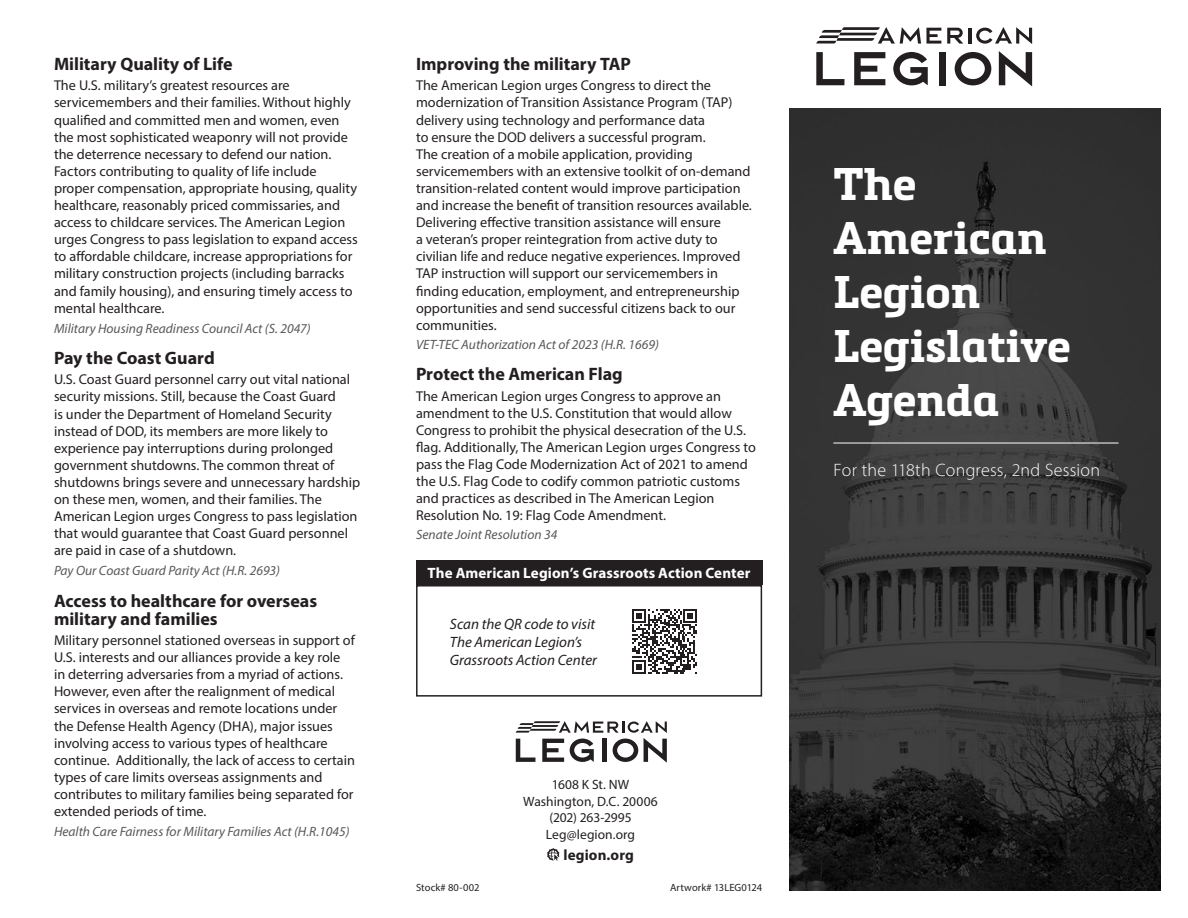
<style>
.page{position:relative;width:1188px;height:918px;background:#fff}
.page>*{position:absolute;margin:0;border:0;box-sizing:border-box;transform-origin:0 0}
.Body{font:700 45px/54px "Metronic Slab Pro";color:#fff}
.Subhead{font:700 18px/18px "Myriad Pro";color:#231f20}
.t1{font:300 18px "Myriad Pro";letter-spacing:.01em;color:#fff}
.Resolution{font:italic 15px/18px "Myriad Pro";color:#231f20}
.Subhead-2{font:700 15px "Myriad Pro";letter-spacing:.005em;color:#fff}
.t2{font:700 15px "Myriad Pro";letter-spacing:.005em;color:#231f20}
.Body-2{font:14.25px/17.1px "Myriad Pro";color:#231f20}
.Resolution-2{font:italic 13.5px "Myriad Pro";color:#57585a}
.t3{font:13.5px "Myriad Pro";color:#231f20}
.Subhead-3{font:10.5px "Myriad Pro";letter-spacing:.01em;color:#231f20}
</style>
<div class="page">
<div style="left:416px;top:585px;width:346px;height:112px;border:2px solid #231f20"></div>
<img style="left:789px;top:108px;width:372px;height:783px">
<hr style="left:833px;top:443px;width:286px;height:1px;background:#fff">
<svg style="left:816px;top:52px;width:28px;height:33px"></svg>
<svg style="left:854px;top:52px;width:31px;height:33px"></svg>
<svg style="left:893px;top:52px;width:35px;height:33px"></svg>
<div style="left:939px;top:52px;width:7px;height:33px;background:#231f20"></div>
<svg style="left:955px;top:52px;width:36px;height:33px"></svg>
<svg style="left:999px;top:51px;width:33px;height:35px"></svg>
<svg style="left:947px;top:28px;width:16px;height:16px"></svg>
<hr style="left:968px;top:28px;width:3px;height:16px;background:#231f20">
<svg style="left:976px;top:27px;width:56px;height:17px"></svg>
<svg style="left:816px;top:27px;width:125px;height:17px"></svg>
<svg style="left:547px;top:848px;width:12px;height:13px"></svg>
<svg style="left:516px;top:721px;width:151px;height:42px"></svg>
<svg style="left:632px;top:609px;width:65px;height:65px"></svg>
<div style="left:416px;top:560px;width:346px;height:25px;background:#231f20"></div>
<p class="Subhead" style="left:54px;top:55px;width:180px">Military Quality of Life</p>
<p class="Body-2" style="left:54px;top:77px;width:305px">The U.S. military’s greatest resources are servicemembers and their families. Without highly qualified and committed men and women, even the most sophisticated weaponry will not provide the deterrence necessary to defend our nation.<br>Factors contributing to quality of life include proper compensation, appropriate housing, quality healthcare, reasonably priced commissaries, and access to childcare services. The American Legion urges Congress to pass legislation to expand access to affordable childcare, increase appropriations for military construction projects (including barracks and family housing), and ensuring timely access to mental healthcare.</p>
<p class="Resolution-2" style="left:54px;top:320px;width:258px">Military Housing Readiness Council Act (S. 2047)</p>
<p class="Subhead" style="left:54px;top:349px;width:162px">Pay the Coast Guard</p>
<p class="Body-2" style="left:54px;top:371px;width:308px">U.S. Coast Guard personnel carry out vital national security missions. Still, because the Coast Guard<br>is under the Department of Homeland Security instead of DOD, its members are more likely to experience pay interruptions during prolonged government shutdowns. The common threat of shutdowns brings severe and unnecessary hardship on these men, women, and their families. The American Legion urges Congress to pass legislation that would guarantee that Coast Guard personnel are paid in case of a shutdown.</p>
<p class="Resolution-2" style="left:54px;top:563px;width:228px">Pay Our Coast Guard Parity Act (H.R. 2693)</p>
<p class="Subhead" style="left:54px;top:591px;width:265px">Access to healthcare for overseas military and families</p>
<p class="Body-2" style="left:54px;top:631px;width:302px">Military personnel stationed overseas in support of U.S. interests and our alliances provide a key role in deterring adversaries from a myriad of actions.<br>However, even after the realignment of medical services in overseas and remote locations under the Defense Health Agency (DHA), major issues involving access to various types of healthcare continue. Additionally, the lack of access to certain types of care limits overseas assignments and contributes to military families being separated for extended periods of time.</p>
<p class="Resolution-2" style="left:54px;top:823px;width:297px">Health Care Fairness for Military Families Act (H.R.1045)</p>
<p class="Subhead" style="left:416px;top:55px;width:216px">Improving the military TAP</p>
<p class="Body-2" style="left:416px;top:77px;width:337px">The American Legion urges Congress to direct the modernization of Transition Assistance Program (TAP) delivery using technology and performance data<br>to ensure the DOD delivers a successful program.<br>The creation of a mobile application, providing servicemembers with an extensive toolkit of on-demand transition-related content would improve participation and increase the benefit of transition resources available.<br>Delivering effective transition assistance will ensure<br>a veteran’s proper reintegration from active duty to civilian life and reduce negative experiences. Improved TAP instruction will support our servicemembers in finding education, employment, and entrepreneurship opportunities and send successful citizens back to our communities.</p>
<p class="Resolution-2" style="left:416px;top:336px;width:244px">VET-TEC Authorization Act of 2023 (H.R. 1669)</p>
<p class="Subhead" style="left:416px;top:365px;width:208px">Protect the American Flag</p>
<p class="Body-2" style="left:416px;top:387px;width:341px">The American Legion urges Congress to approve an amendment to the U.S. Constitution that would allow Congress to prohibit the physical desecration of the U.S. flag. Additionally, The American Legion urges Congress to pass the Flag Code Modernization Act of 2021 to amend the U.S. Flag Code to codify common patriotic customs and practices as described in The American Legion Resolution No. 19: Flag Code Amendment.</p>
<p class="Resolution-2" style="left:416px;top:527px;width:143px">Senate Joint Resolution 34</p>
<p class="Subhead-2" style="left:428px;top:563px;width:324px">The American Legion’s Grassroots Action Center</p>
<p class="Resolution" style="left:450px;top:615px;width:149px">Scan the QR code to visit<br>The American Legion’s<br>Grassroots Action Center</p>
<p class="t3" style="left:552px;top:776px;width:79px">1608 K St. NW</p>
<p class="t3" style="left:523px;top:793px;width:136px">Washington, D.C. 20006</p>
<p class="t3" style="left:549px;top:809px;width:84px">(202) 263-2995</p>
<p class="t3" style="left:546px;top:826px;width:91px">Leg@legion.org</p>
<p class="t2" style="left:564px;top:845px;width:72px">legion.org</p>
<p class="Subhead-3" style="left:416px;top:881px;width:65px">Stock# 80-002</p>
<p class="Subhead-3" style="left:670px;top:881px;width:94px">Artwork# 13LEG0124</p>
<p class="Body" style="left:833px;top:157px;width:239px">The<br>American<br>Legion<br>Legislative<br>Agenda</p>
<h2 class="t1" style="left:833px;top:459px;width:268px">For the 118th Congress, 2nd Session</h2>
</div>
